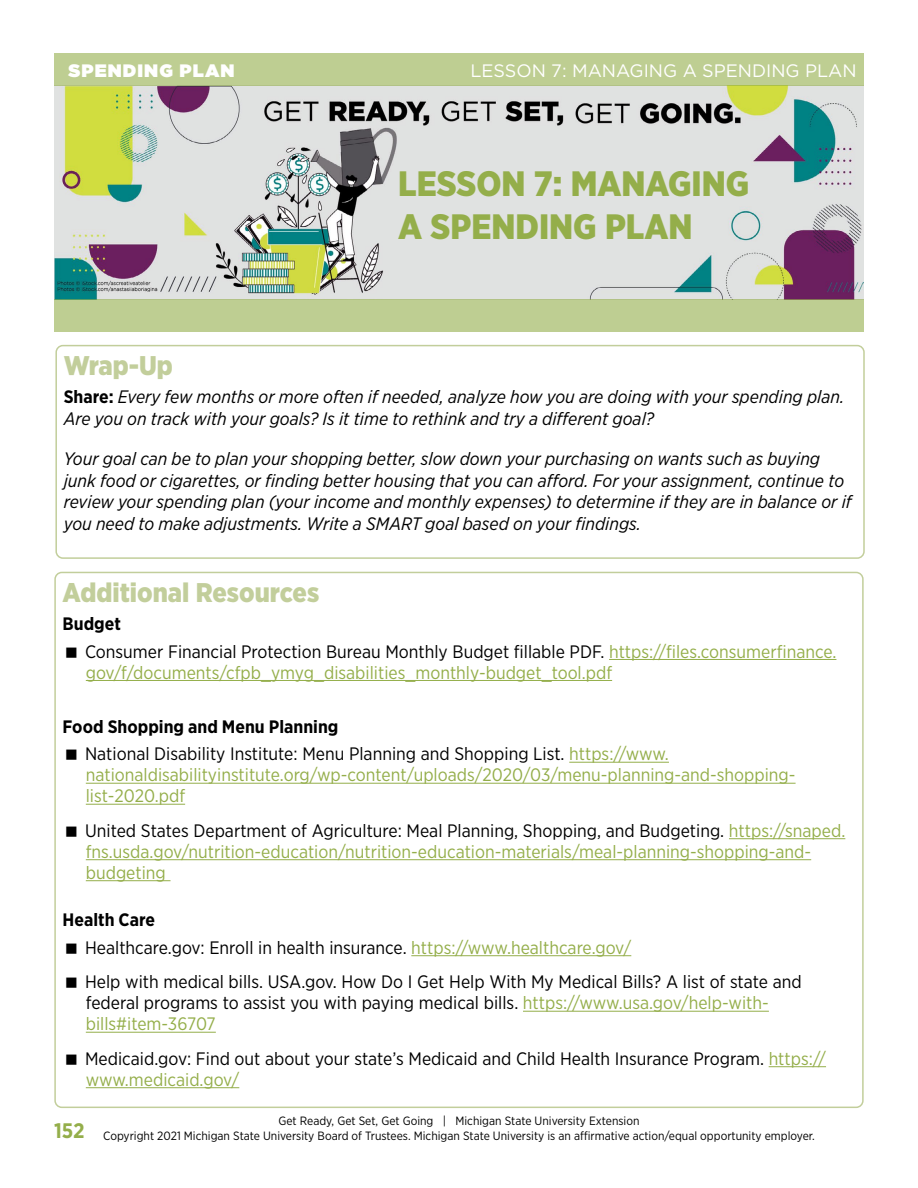
<style>
.page{position:relative;width:918px;height:1188px;background:#fff}
.page>*{position:absolute;margin:0;border:0;box-sizing:border-box;transform-origin:0 0}
.t1{font:900 35.25px/42.3px "Gotham Narrow";color:#94ae4a}
.Subhead1{font:900 27px "Gotham Narrow";color:#c2ce9b}
.t2{font:18px/21px "Gotham Narrow";color:#94ae4a}
.Bullet__para_space_a{font:italic 18px/21.6px "Gotham Narrow";color:#000}
.t3{font:18px/21px "Gotham Narrow";color:#000}
.Bullet__para_space_a-2{font:700 18px "Gotham Narrow";color:#000}
.t4{font:18px "Gotham";color:#fff}
.t5{font:900 18px "Gotham";letter-spacing:.06em;color:#fff}
.t6{font:12px/14.4px "Gotham Narrow";color:#000}
.s1{font-weight:700;font-style:normal}
.s2{color:#000}
.s3{color:#94ae4a}
.s4{font-weight:700;font-size:21px;color:#94ae4a}
</style>
<div class="page">
<img style="left:55px;top:86px;width:809px;height:214px">
<div style="left:55px;top:300px;width:809px;height:32px;background:#bece92"></div>
<div style="left:55px;top:53px;width:809px;height:33px;background:#bece92"></div>
<div style="left:55px;top:345px;width:810px;height:214px;border:2px solid #c2ce9b;border-radius:7px"></div>
<hr style="left:609px;top:659px;width:227px;height:1px;background:#94ae4a">
<hr style="left:86px;top:680px;width:526px;height:1px;background:#94ae4a">
<hr style="left:569px;top:762px;width:100px;height:1px;background:#94ae4a">
<hr style="left:86px;top:783px;width:710px;height:1px;background:#94ae4a">
<hr style="left:86px;top:804px;width:99px;height:1px;background:#94ae4a">
<hr style="left:729px;top:838px;width:116px;height:1px;background:#94ae4a">
<hr style="left:86px;top:859px;width:725px;height:1px;background:#94ae4a">
<hr style="left:86px;top:880px;width:85px;height:1px;background:#94ae4a">
<hr style="left:411px;top:955px;width:220px;height:1px;background:#94ae4a">
<hr style="left:523px;top:1011px;width:246px;height:1px;background:#94ae4a">
<hr style="left:86px;top:1032px;width:130px;height:1px;background:#94ae4a">
<hr style="left:769px;top:1066px;width:57px;height:1px;background:#94ae4a">
<hr style="left:86px;top:1087px;width:153px;height:1px;background:#94ae4a">
<p class="t5" style="left:68px;top:57px;width:168px">SPENDING PLAN</p>
<p class="t4" style="left:470px;top:59px;width:388px">LESSON 7: MANAGING A SPENDING PLAN</p>
<p class="t1" style="left:398px;top:163px;width:353px">LESSON 7: MANAGING<br>A SPENDING PLAN</p>
<h2 class="Subhead1" style="left:64px;top:347px;width:111px">Wrap-Up</h2>
<p class="Bullet__para_space_a" style="left:64px;top:386px;width:782px"><span class="s1">Share:</span> Every few months or more often if needed, analyze how you are doing with your spending plan.<br>Are you on track with your goals? Is it time to rethink and try a different goal?</p>
<p class="Bullet__para_space_a" style="left:64px;top:448px;width:790px">Your goal can be to plan your shopping better, slow down your purchasing on wants such as buying junk food or cigarettes, or finding better housing that you can afford. For your assignment, continue to review your spending plan (your income and monthly expenses) to determine if they are in balance or if you need to make adjustments. Write a SMART goal based on your findings.</p>
<h2 class="Subhead1" style="left:63px;top:574px;width:258px">Additional Resources</h2>
<p class="Bullet__para_space_a-2" style="left:63px;top:612px;width:60px">Budget</p>
<p class="t2" style="left:85px;top:640px;width:753px"><span class="s2">Consumer Financial Protection Bureau Monthly Budget fillable PDF.</span> https://files.consumerfinance. gov/f/documents/cfpb_ymyg_disabilities_monthly-budget_tool.pdf</p>
<p class="Bullet__para_space_a-2" style="left:63px;top:715px;width:277px">Food Shopping and Menu Planning</p>
<p class="t2" style="left:85px;top:743px;width:712px"><span class="s2">National Disability Institute: Menu Planning and Shopping List.</span> https://www. nationaldisabilityinstitute.org/wp-content/uploads/2020/03/menu-planning-and-shopping&shy;list-2020.pdf</p>
<p class="t2" style="left:85px;top:820px;width:762px"><span class="s2">United States Department of Agriculture: Meal Planning, Shopping, and Budgeting.</span> https://snaped. fns.usda.gov/nutrition-education/nutrition-education-materials/meal-planning-shopping-and&shy;budgeting</p>
<p class="Bullet__para_space_a-2" style="left:63px;top:908px;width:94px">Health Care</p>
<p class="t3" style="left:85px;top:937px;width:548px">Healthcare.gov: Enroll in health insurance. <span class="s3">https://www.healthcare.gov/</span></p>
<p class="t3" style="left:85px;top:971px;width:718px">Help with medical bills. USA.gov. How Do I Get Help With My Medical Bills? A list of state and federal programs to assist you with paying medical bills. <span class="s3">https://www.usa.gov/help-with&shy;bills#item-36707</span></p>
<p class="t3" style="left:85px;top:1048px;width:742px">Medicaid.gov: Find out about your state’s Medicaid and Child Health Insurance Program. <span class="s3">https:// www.medicaid.gov/</span></p>
<p class="t6" style="left:54px;top:1114px;width:762px;text-indent:225px">Get Ready, Get Set, Get Going | Michigan State University Extension<br><span class="s4">152</span> Copyright 2021 Michigan State University Board of Trustees. Michigan State University is an affirmative action/equal opportunity employer.</p>
</div>
